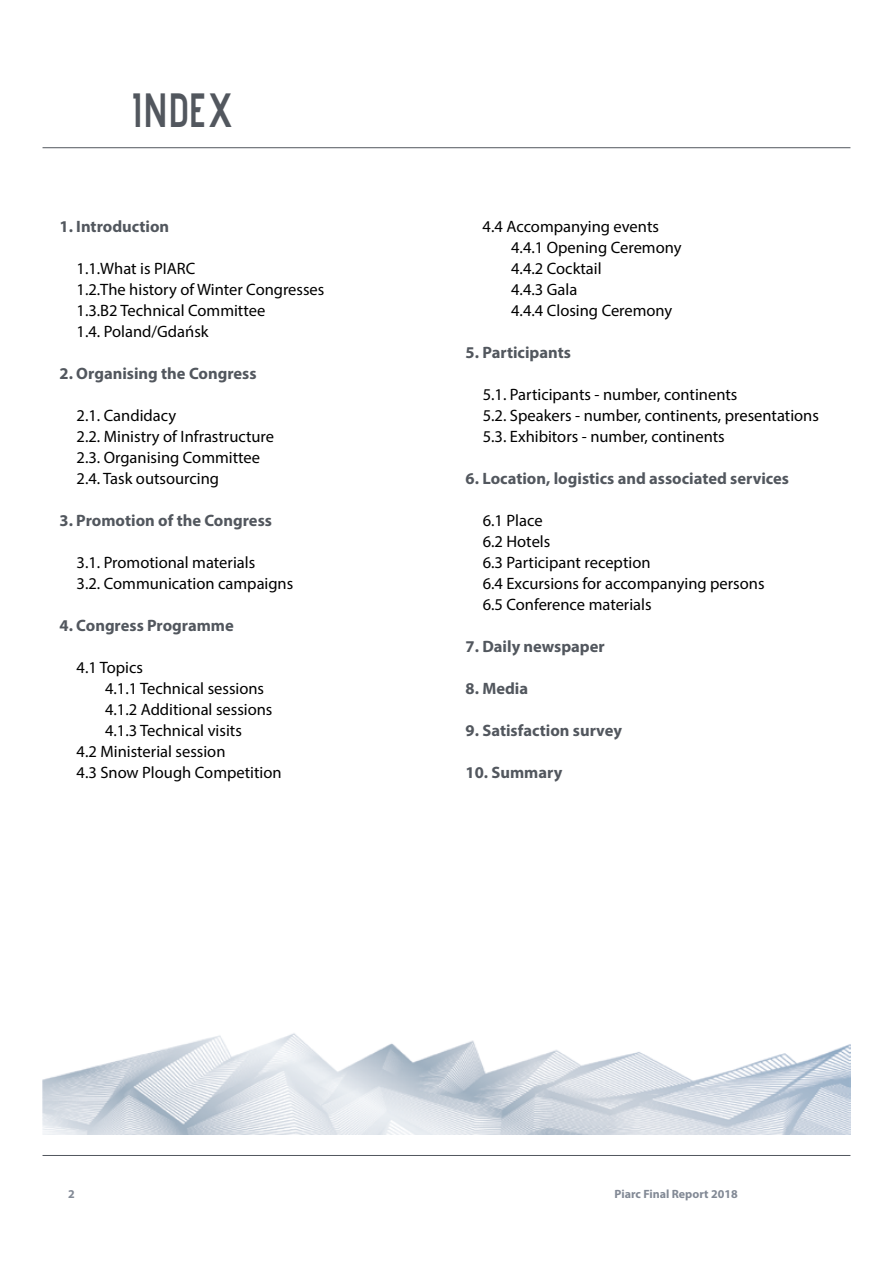
<style>
.page{position:relative;width:893px;height:1263px;background:#fff}
.page>*{position:absolute;margin:0;border:0;box-sizing:border-box;transform-origin:0 0}
.t1{font:700 48px "Advent Pro";color:#52575e;scale:.8 1}
.t2{font:16.5px/21px "Myriad Pro";color:#000}
.t3{font:700 16.5px "Myriad Pro";color:#52575e}
.t4{font:700 12px "Myriad Pro";color:#828995}
</style>
<div class="page">
<img style="left:43px;top:1033px;width:807px;height:102px">
<hr style="left:43px;top:1155px;width:807px;height:1px;background:#52575e">
<hr style="left:43px;top:147px;width:807px;height:1px;background:#52575e">
<h1 class="t1" style="left:131px;top:80px;width:129px">INDEX</h1>
<p class="t3" style="left:60px;top:215px;width:111px">1. Introduction</p>
<p class="t2" style="left:77px;top:257px;width:249px">1.1.What is PIARC<br>1.2.The history of Winter Congresses<br>1.3.B2 Technical Committee<br>1.4. Poland/Gdańsk</p>
<p class="t3" style="left:60px;top:362px;width:198px">2. Organising the Congress</p>
<p class="t2" style="left:77px;top:404px;width:199px">2.1. Candidacy<br>2.2. Ministry of Infrastructure<br>2.3. Organising Committee<br>2.4. Task outsourcing</p>
<p class="t3" style="left:60px;top:509px;width:214px">3. Promotion of the Congress</p>
<p class="t2" style="left:77px;top:551px;width:218px">3.1. Promotional materials<br>3.2. Communication campaigns</p>
<p class="t3" style="left:60px;top:614px;width:176px">4. Congress Programme</p>
<p class="t2" style="left:77px;top:656px;width:68px">4.1 Topics</p>
<p class="t2" style="left:105px;top:677px;width:161px">4.1.1 Technical sessions</p>
<p class="t2" style="left:105px;top:698px;width:169px">4.1.2 Additional sessions</p>
<p class="t2" style="left:105px;top:719px;width:138px">4.1.3 Technical visits</p>
<p class="t2" style="left:77px;top:740px;width:150px">4.2 Ministerial session</p>
<p class="t2" style="left:77px;top:761px;width:207px">4.3 Snow Plough Competition</p>
<p class="t2" style="left:511px;top:215px;width:172px;text-indent:-28px">4.4 Accompanying events<br>4.4.1 Opening Ceremony<br>4.4.2 Cocktail<br>4.4.3 Gala<br>4.4.4 Closing Ceremony</p>
<p class="t3" style="left:466px;top:341px;width:107px">5. Participants</p>
<p class="t2" style="left:483px;top:383px;width:338px">5.1. Participants - number, continents<br>5.2. Speakers - number, continents, presentations<br>5.3. Exhibitors - number, continents</p>
<p class="t3" style="left:466px;top:467px;width:325px">6. Location, logistics and associated services</p>
<p class="t2" style="left:483px;top:509px;width:283px">6.1 Place<br>6.2 Hotels<br>6.3 Participant reception<br>6.4 Excursions for accompanying persons<br>6.5 Conference materials</p>
<p class="t3" style="left:466px;top:635px;width:141px">7. Daily newspaper</p>
<p class="t3" style="left:466px;top:677px;width:64px">8. Media</p>
<p class="t3" style="left:466px;top:719px;width:158px">9. Satisfaction survey</p>
<p class="t3" style="left:466px;top:761px;width:98px">10. Summary</p>
<p class="t4" style="left:68px;top:1186px;width:8px">2</p>
<p class="t4" style="left:615px;top:1186px;width:125px">Piarc Final Report 2018</p>
</div>
